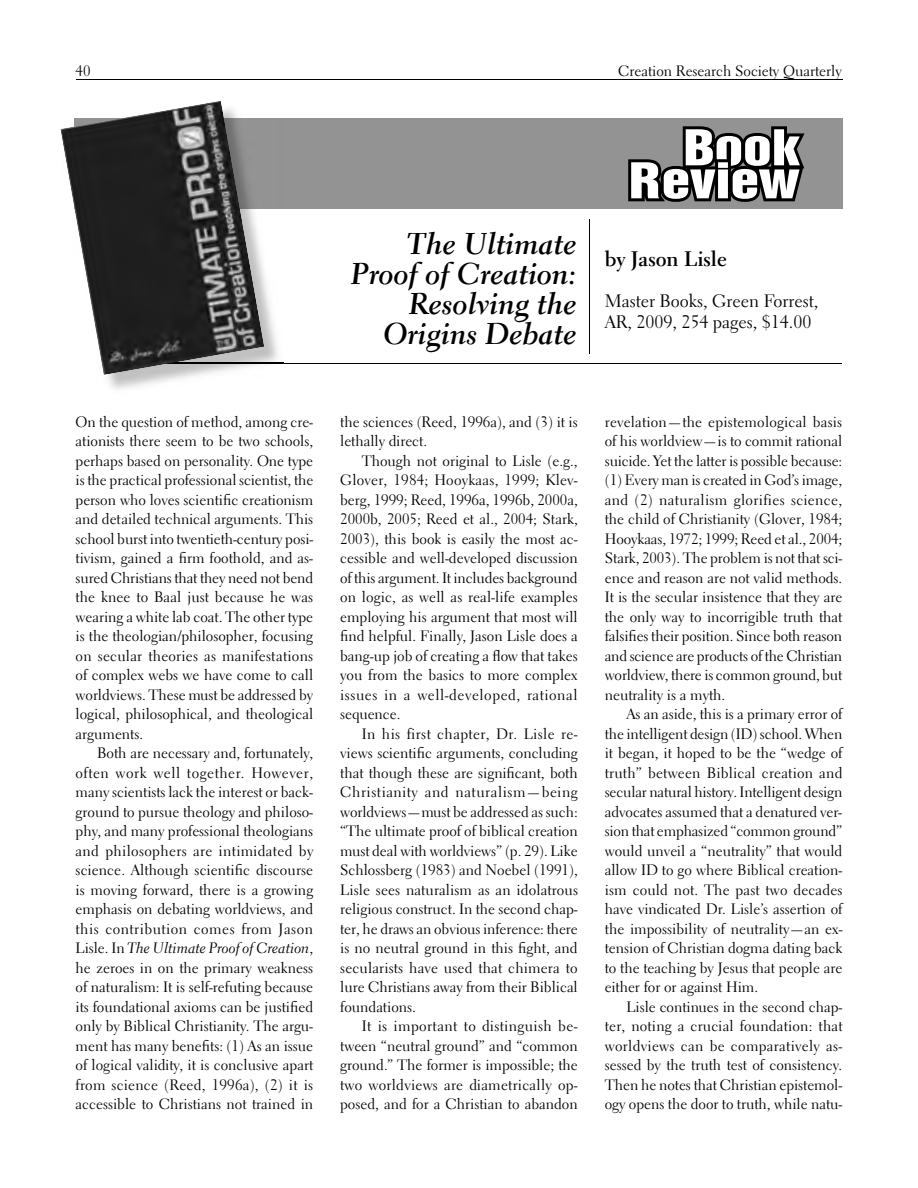
<style>
.page{position:relative;width:918px;height:1188px;background:#fff}
.page>*{position:absolute;margin:0;border:0;box-sizing:border-box;transform-origin:0 0}
.t1{font:45px/33px "Swiss 921 BT Regular A";color:#fff;text-align:right;scale:1.3 1}
.t2{font:30px/30px "Electra LH Bold Cursive";color:#000;text-align:right}
.t3{font:700 21px "Electra LH";color:#000}
.t4{font:18px/21px "Electra LH";color:#000}
.t5{font:15px/19.5px "Electra LH";color:#000;text-align:justify}
.t6{font:15px "Electra LH Cursive";color:#000}
.s1{font-family:"Electra LH"}
</style>
<div class="page">
<hr style="left:76px;top:79px;width:766px;height:1px;background:#000">
<hr style="left:157px;top:363px;width:685px;height:1px;background:#000">
<div style="left:74px;top:118px;width:768px;height:90px;background:#939393"></div>
<svg style="left:625px;top:126px;width:184px;height:83px"></svg>
<hr style="left:589px;top:220px;width:1px;height:134px;background:#000">
<img style="left:108px;top:208px;width:176px;height:181px">
<img style="left:264px;top:363px;width:20px;height:1px">
<img style="left:60px;top:101px;width:204px;height:274px">
<p class="t5" style="left:76px;top:61px;width:16px">40</p>
<p class="t5" style="left:618px;top:61px;width:225px">Creation Research Society Quarterly</p>
<p class="t5" style="left:76px;top:412px;width:239px">On the question of method, among cre&shy;ationists there seem to be two schools, perhaps based on personality. One type is the practical professional scientist, the person who loves scientific creationism and detailed technical arguments. This school burst into twentieth-century posi&shy;tivism, gained a firm foothold, and as&shy;sured Christians that they need not bend the knee to Baal just because he was wearing a white lab coat. The other type is the theologian/philosopher, focusing on secular theories as manifestations of complex webs we have come to call worldviews. These must be addressed by logical, philosophical, and theological arguments.</p>
<p class="t5" style="left:76px;top:743px;width:239px;text-indent:22px">Both are necessary and, fortunately, often work well together. However, many scientists lack the interest or back&shy;ground to pursue theology and philoso&shy;phy, and many professional theologians and philosophers are intimidated by science. Although scientific discourse is moving forward, there is a growing emphasis on debating worldviews, and this contribution comes from Jason</p>
<p class="t6" style="left:76px;top:939px;width:239px"><span class="s1">Lisle. In</span> The Ultimate Proof of Creation<span class="s1">,</span></p>
<p class="t5" style="left:76px;top:958px;width:239px">he zeroes in on the primary weakness of naturalism: It is self-refuting because its foundational axioms can be justified only by Biblical Christianity. The argu&shy;ment has many benefits: (1) As an issue of logical validity, it is conclusive apart from science (Reed, 1996a), (2) it is accessible to Christians not trained in</p>
<h2 class="t2" style="left:351px;top:229px;width:228px">The Ultimate<br>Proof of Creation:<br>Resolving the<br>Origins Debate</h2>
<p class="t5" style="left:340px;top:412px;width:239px">the sciences (Reed, 1996a), and (3) it is lethally direct.</p>
<p class="t5" style="left:340px;top:451px;width:239px;text-indent:22px">Though not original to Lisle (e.g., Glover, 1984; Hooykaas, 1999; Klev&shy;berg, 1999; Reed, 1996a, 1996b, 2000a, 2000b, 2005; Reed et al., 2004; Stark, 2003), this book is easily the most ac&shy;cessible and well-developed discussion of this argument. It includes background on logic, as well as real-life examples employing his argument that most will find helpful. Finally, Jason Lisle does a bang-up job of creating a flow that takes you from the basics to more complex issues in a well-developed, rational sequence.</p>
<p class="t5" style="left:340px;top:724px;width:239px;text-indent:22px">In his first chapter, Dr. Lisle re&shy;views scientific arguments, concluding that though these are significant, both Christianity and naturalism—being worldviews—must be addressed as such: “The ultimate proof of biblical creation must deal with worldviews” (p. 29). Like Schlossberg (1983) and Noebel (1991), Lisle sees naturalism as an idolatrous religious construct. In the second chap&shy;ter, he draws an obvious inference: there is no neutral ground in this fight, and secularists have used that chimera to lure Christians away from their Biblical foundations.</p>
<p class="t5" style="left:340px;top:1016px;width:239px;text-indent:22px">It is important to distinguish be&shy;tween “neutral ground” and “common ground.” The former is impossible; the two worldviews are diametrically op&shy;posed, and for a Christian to abandon</p>
<h1 class="t1" style="left:628px;top:131px;width:133px">Book<br>Review</h1>
<h3 class="t3" style="left:605px;top:246px;width:124px">by Jason Lisle</h3>
<p class="t4" style="left:605px;top:291px;width:215px">Master Books, Green Forrest,<br>AR, 2009, 254 pages, $14.00</p>
<p class="t5" style="left:605px;top:412px;width:239px">revelation—the epistemological basis of his worldview—is to commit rational suicide. Yet the latter is possible because: (1) Every man is created in God’s image, and (2) naturalism glorifies science, the child of Christianity (Glover, 1984; Hooykaas, 1972; 1999; Reed et al., 2004; Stark, 2003). The problem is not that sci&shy;ence and reason are not valid methods.<br>It is the secular insistence that they are the only way to incorrigible truth that falsifies their position. Since both reason and science are products of the Christian worldview, there is common ground, but neutrality is a myth.</p>
<p class="t5" style="left:605px;top:704px;width:239px;text-indent:22px">As an aside, this is a primary error of the intelligent design (ID) school. When it began, it hoped to be the “wedge of truth” between Biblical creation and secular natural history. Intelligent design advocates assumed that a denatured ver&shy;sion that emphasized “common ground” would unveil a “neutrality” that would allow ID to go where Biblical creation&shy;ism could not. The past two decades have vindicated Dr. Lisle’s assertion of the impossibility of neutrality—an ex&shy;tension of Christian dogma dating back to the teaching by Jesus that people are either for or against Him.</p>
<p class="t5" style="left:605px;top:997px;width:239px;text-indent:22px">Lisle continues in the second chap&shy;ter, noting a crucial foundation: that worldviews can be comparatively as&shy;sessed by the truth test of consistency.<br>Then he notes that Christian epistemol&shy;ogy opens the door to truth, while natu-</p>
</div>
